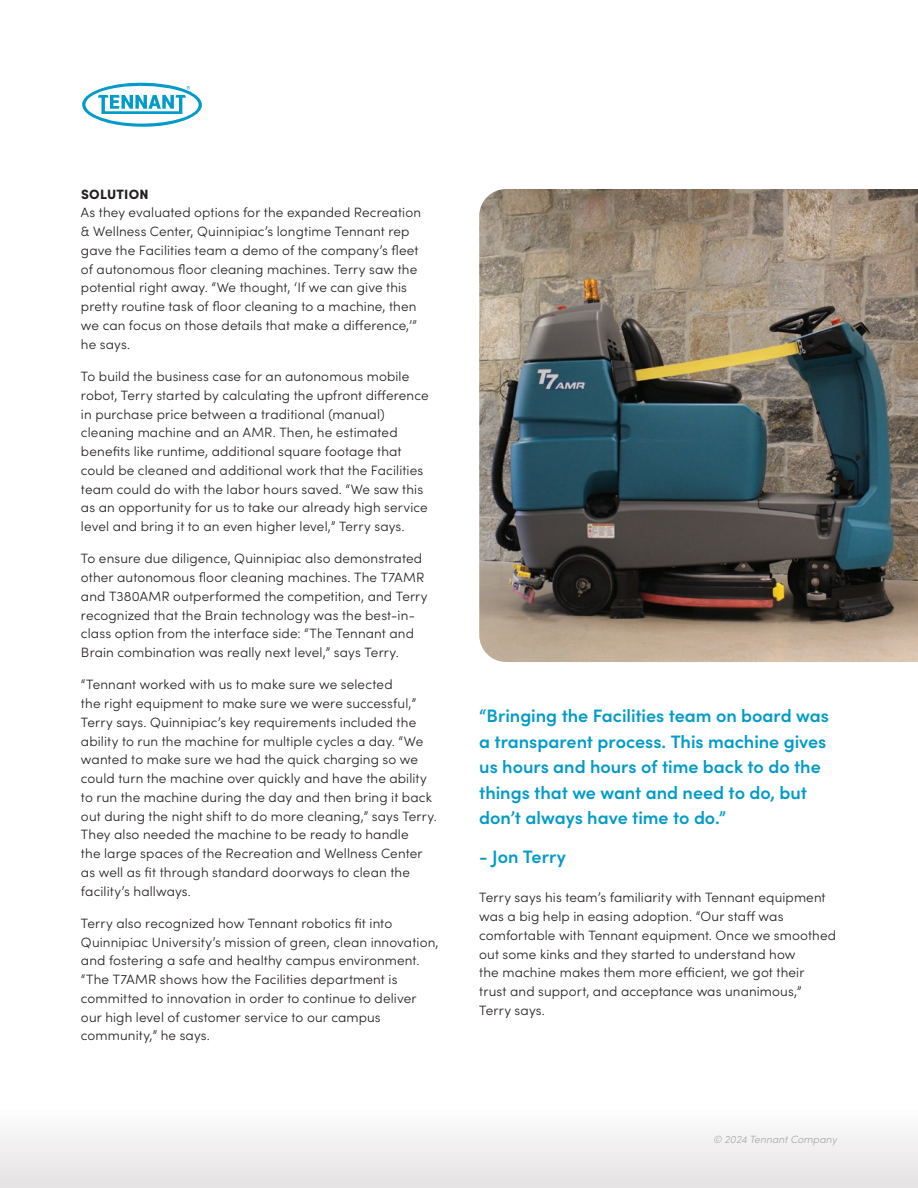
<style>
.page{position:relative;width:918px;height:1188px;background:#fff}
.page>*{position:absolute;margin:0;border:0;box-sizing:border-box;transform-origin:0 0}
.t1{font:600 18px/25.5px "Sofia Pro";color:#009bc8}
.t2{font:300 13.5px/18.8px "Sofia Pro";letter-spacing:.01em;color:#231f20}
.t3{font:900 13.5px "Sofia Pro";letter-spacing:.015em;color:#231f20}
.t4{font:italic 300 10.5px "Sofia Pro";color:#a7a8aa}
</style>
<div class="page">
<svg style="left:82px;top:82px;width:120px;height:45px"></svg>
<img style="left:479px;top:189px;width:439px;height:473px">
<div style="left:0;top:1107px;width:918px;height:81px;background:linear-gradient(to right,#f1f0f0,#f1f0f0)"></div>
<p class="t3" style="left:81px;top:183px;width:69px">SOLUTION</p>
<p class="t2" style="left:81px;top:203px;width:342px">As they evaluated options for the expanded Recreation &amp; Wellness Center, Quinnipiac’s longtime Tennant rep gave the Facilities team a demo of the company’s fleet of autonomous floor cleaning machines. Terry saw the potential right away. “We thought, ‘If we can give this pretty routine task of floor cleaning to a machine, then we can focus on those details that make a difference,’” he says.</p>
<p class="t2" style="left:81px;top:366px;width:349px">To build the business case for an autonomous mobile robot, Terry started by calculating the upfront difference in purchase price between a traditional (manual) cleaning machine and an AMR. Then, he estimated benefits like runtime, additional square footage that could be cleaned and additional work that the Facilities team could do with the labor hours saved. “We saw this as an opportunity for us to take our already high service level and bring it to an even higher level,” Terry says.</p>
<p class="t2" style="left:81px;top:548px;width:348px">To ensure due diligence, Quinnipiac also demonstrated other autonomous floor cleaning machines. The T7AMR and T380AMR outperformed the competition, and Terry recognized that the Brain technology was the best-in&shy;class option from the interface side: “The Tennant and Brain combination was really next level,” says Terry.</p>
<p class="t2" style="left:81px;top:674px;width:357px">“Tennant worked with us to make sure we selected<br>the right equipment to make sure we were successful,” Terry says. Quinnipiac’s key requirements included the ability to run the machine for multiple cycles a day. “We wanted to make sure we had the quick charging so we could turn the machine over quickly and have the ability to run the machine during the day and then bring it back out during the night shift to do more cleaning,” says Terry.<br>They also needed the machine to be ready to handle<br>the large spaces of the Recreation and Wellness Center as well as fit through standard doorways to clean the facility’s hallways.</p>
<p class="t2" style="left:81px;top:913px;width:359px">Terry also recognized how Tennant robotics fit into Quinnipiac University’s mission of green, clean innovation, and fostering a safe and healthy campus environment. “The T7AMR shows how the Facilities department is committed to innovation in order to continue to deliver our high level of customer service to our campus community,” he says.</p>
<h1 class="t1" style="left:479px;top:702px;width:351px">“Bringing the Facilities team on board was a transparent process. This machine gives us hours and hours of time back to do the things that we want and need to do, but don’t always have time to do.”</h1>
<h1 class="t1" style="left:479px;top:843px;width:88px">- Jon Terry</h1>
<p class="t2" style="left:479px;top:887px;width:358px">Terry says his team’s familiarity with Tennant equipment was a big help in easing adoption. “Our staff was comfortable with Tennant equipment. Once we smoothed out some kinks and they started to understand how<br>the machine makes them more efficient, we got their<br>trust and support, and acceptance was unanimous,” Terry says.</p>
<p class="t4" style="left:713px;top:1132px;width:125px">© 2024 Tennant Company</p>
</div>
